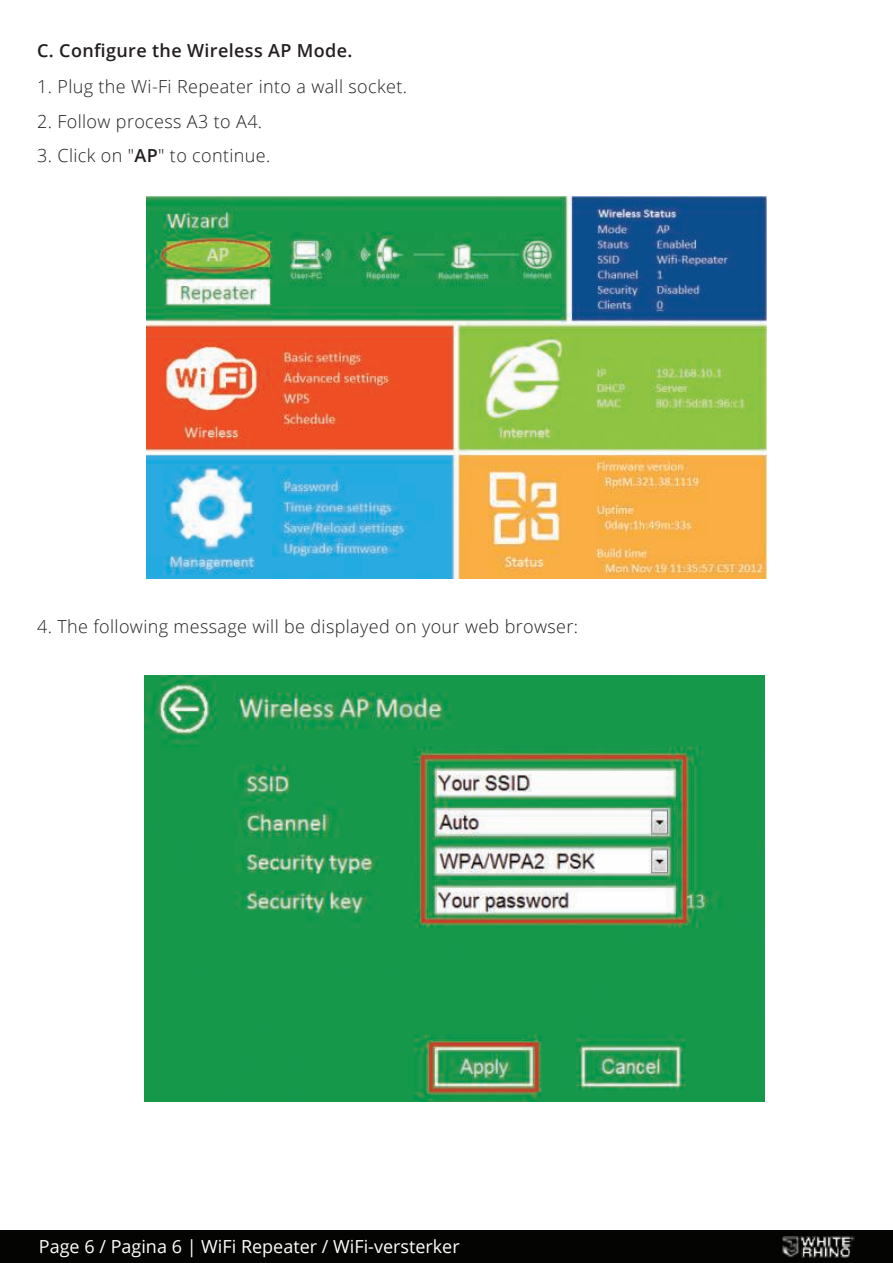
<style>
.page{position:relative;width:893px;height:1263px;background:#fff}
.page>*{position:absolute;margin:0;border:0;box-sizing:border-box;transform-origin:0 0}
.t1{font:300 18px "Open Sans";letter-spacing:.02em;color:#231f20}
.t2{font:18px "Open Sans";color:#fff}
.t3{font:600 18px "Open Sans";letter-spacing:.02em;color:#231f20}
.s1{font-weight:600}
</style>
<div class="page">
<div style="left:0;top:1230px;width:893px;height:33px;background:#040503"></div>
<img style="left:782px;top:1236px;width:73px;height:22px">
<img style="left:147px;top:196px;width:620px;height:383px">
<img style="left:145px;top:675px;width:619px;height:426px">
<p class="t3" style="left:37px;top:38px;width:317px">C. Configure the Wireless AP Mode.</p>
<p class="t1" style="left:37px;top:74px;width:371px">1. Plug the Wi-Fi Repeater into a wall socket.</p>
<p class="t1" style="left:37px;top:109px;width:227px">2. Follow process A3 to A4.</p>
<p class="t1" style="left:37px;top:143px;width:235px">3. Click on "<span class="s1">AP</span>" to continue.</p>
<p class="t1" style="left:37px;top:614px;width:542px">4. The following message will be displayed on your web browser:</p>
<p class="t2" style="left:39px;top:1239px;width:422px">Page 6 / Pagina 6 | WiFi Repeater / WiFi-versterker</p>
</div>
